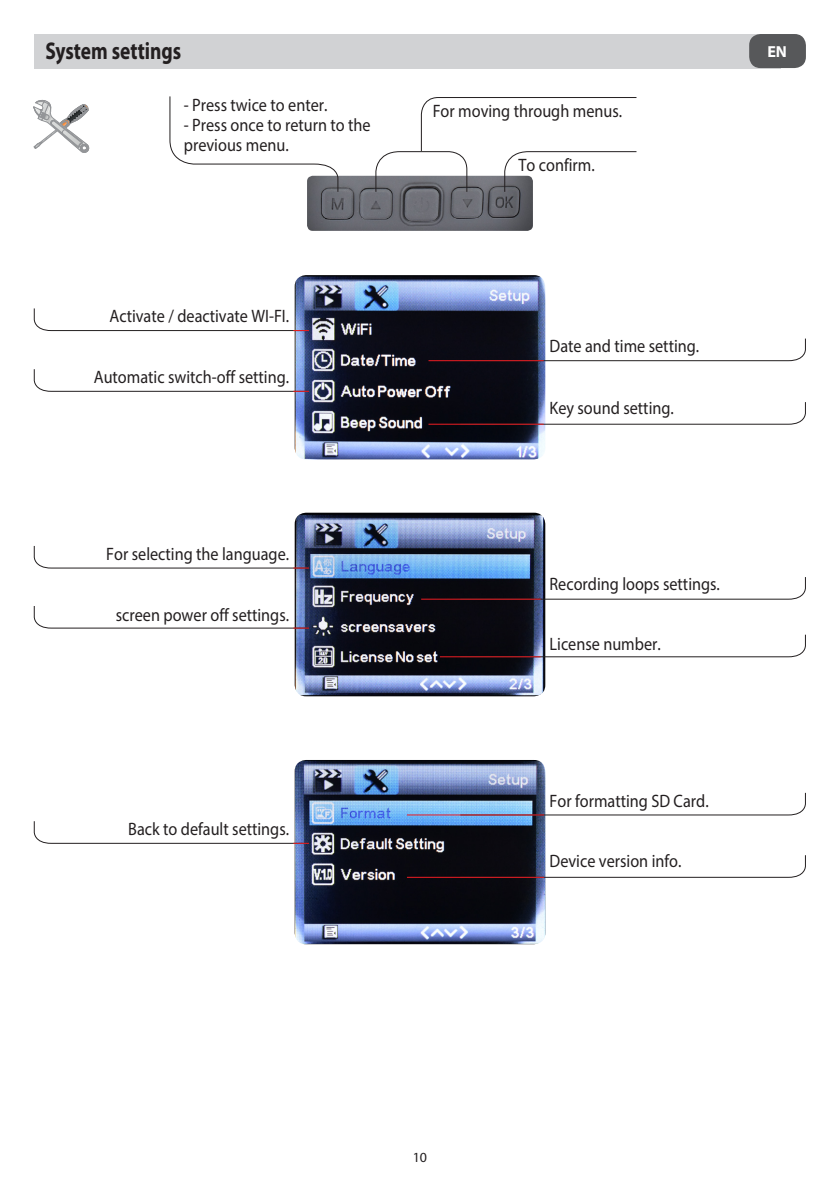
<style>
.page{position:relative;width:840px;height:1191px;background:#fff}
.page>*{position:absolute;margin:0;border:0;box-sizing:border-box;transform-origin:0 0}
.t1{font:700 24.2px "Myriad Pro";color:#231f20;scale:.8 1}
.t2{font:18px/20px "Myriad Pro";color:#231f20;scale:.9 1}
.t3{font:700 16px "Myriad Pro";color:#fff}
.t4{font:14px "Myriad Pro";color:#231f20}
</style>
<div class="page">
<div style="left:34px;top:34px;width:746px;height:34px;background:#d1d2d4"></div>
<div style="left:748px;top:34px;width:57px;height:34px;background:#57585a;border-radius:11px"></div>
<img style="left:294px;top:275px;width:251px;height:184px">
<img style="left:294px;top:513px;width:251px;height:183px">
<img style="left:294px;top:760px;width:251px;height:184px">
<img style="left:307px;top:176px;width:225px;height:55px">
<svg style="left:169px;top:96px;width:170px;height:97px"></svg>
<svg style="left:374px;top:97px;width:263px;height:96px"></svg>
<svg style="left:459px;top:337px;width:347px;height:25px"></svg>
<hr style="left:428px;top:360px;width:115px;height:1px;background:#ee1d23">
<svg style="left:459px;top:576px;width:347px;height:24px"></svg>
<hr style="left:421px;top:598px;width:119px;height:1px;background:#ee1d23">
<svg style="left:459px;top:633px;width:347px;height:25px"></svg>
<hr style="left:439px;top:656px;width:101px;height:1px;background:#ee1d23">
<svg style="left:459px;top:854px;width:347px;height:24px"></svg>
<hr style="left:406px;top:876px;width:138px;height:1px;background:#ee1d23">
<svg style="left:459px;top:792px;width:347px;height:24px"></svg>
<hr style="left:406px;top:814px;width:138px;height:1px;background:#ee1d23">
<svg style="left:459px;top:401px;width:347px;height:24px"></svg>
<hr style="left:428px;top:424px;width:115px;height:1px;background:#ee1d23">
<svg style="left:33px;top:307px;width:277px;height:24px"></svg>
<svg style="left:33px;top:545px;width:277px;height:24px"></svg>
<svg style="left:33px;top:368px;width:277px;height:24px"></svg>
<svg style="left:33px;top:605px;width:277px;height:24px"></svg>
<svg style="left:33px;top:820px;width:277px;height:24px"></svg>
<svg style="left:34px;top:100px;width:55px;height:53px"></svg>
<h1 class="t1" style="left:45px;top:35px;width:171px">System settings</h1>
<p class="t3" style="left:767px;top:41px;width:21px">EN</p>
<p class="t2" style="left:184px;top:95px;width:161px">- Press twice to enter.</p>
<p class="t2" style="left:184px;top:115px;width:209px">- Press once to return to the previous menu.</p>
<p class="t2" style="left:518px;top:155px;width:86px">To confirm.</p>
<p class="t2" style="left:432px;top:101px;width:212px">For moving through menus.</p>
<p class="t2" style="left:109px;top:306px;width:201px">Activate / deactivate WI-FI.</p>
<p class="t2" style="left:94px;top:366px;width:218px">Automatic switch-off setting.</p>
<p class="t2" style="left:106px;top:543px;width:205px">For selecting the language.</p>
<p class="t2" style="left:116px;top:604px;width:194px">screen power off settings.</p>
<p class="t2" style="left:128px;top:818px;width:180px">Back to default settings.</p>
<p class="t4" style="left:412px;top:1148px;width:16px">10</p>
<p class="t2" style="left:549px;top:336px;width:168px">Date and time setting.</p>
<p class="t2" style="left:549px;top:398px;width:140px">Key sound setting.</p>
<p class="t2" style="left:549px;top:573px;width:191px">Recording loops settings.</p>
<p class="t2" style="left:549px;top:634px;width:125px">License number.</p>
<p class="t2" style="left:549px;top:790px;width:178px">For formatting SD Card.</p>
<p class="t2" style="left:549px;top:850px;width:148px">Device version info.</p>
</div>
